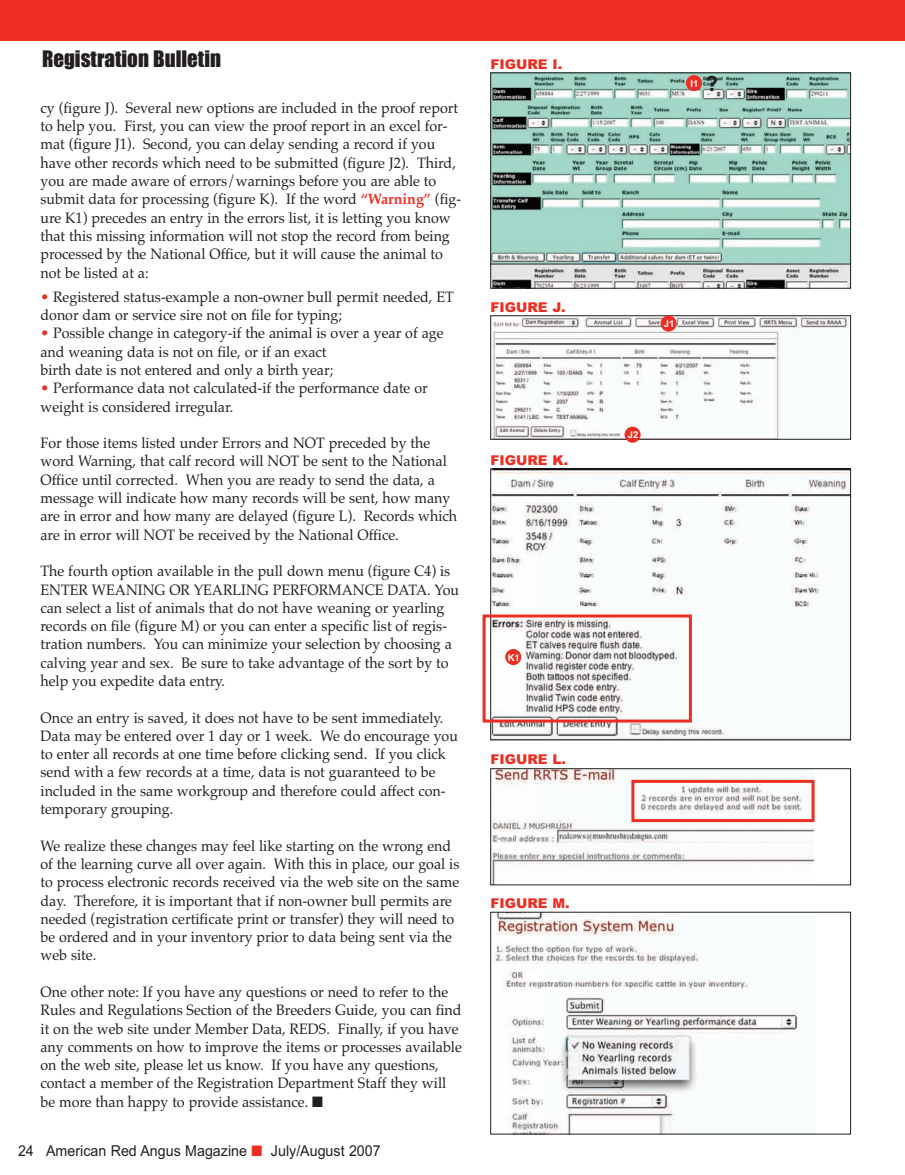
<style>
.page{position:relative;width:905px;height:1175px;background:#fff}
.page>*{position:absolute;margin:0;border:0;box-sizing:border-box;transform-origin:0 0}
.t1{font:21px "Impact";color:#231f20}
.t2{font:15px/18.3px "Palatino";color:#231f20;scale:.95 1}
.t3{font:15px "Arial";color:#231f20;scale:.95 1}
.t4{font:900 13.5px "Arial";color:#ee2e22}
.t5{font:700 9.45px "Arial";color:#fff}
.s1{font-weight:700;color:#ee2e22}
.s2{color:#ee2e22}
.s3{font-family:"Helvetica";font-size:21px;color:#231f20}
</style>
<div class="page">
<img style="left:492px;top:74px;width:356px;height:213px">
<div style="left:490px;top:72px;width:360px;height:217px;border:1px solid #231f20"></div>
<img style="left:492px;top:317px;width:356px;height:120px">
<div style="left:490px;top:315px;width:360px;height:124px;border:1px solid #231f20"></div>
<div style="left:660px;top:315px;width:16px;height:16px;background:#ee2e22;border-radius:50%"></div>
<div style="left:624px;top:427px;width:16px;height:16px;background:#ee2e22;border-radius:50%"></div>
<img style="left:492px;top:470px;width:356px;height:268px">
<div style="left:490px;top:468px;width:360px;height:272px;border:1px solid #231f20"></div>
<img style="left:492px;top:770px;width:321px;height:113px">
<div style="left:490px;top:768px;width:360px;height:117px;border:1px solid #231f20"></div>
<img style="left:493px;top:913px;width:305px;height:219px">
<div style="left:0;top:0;width:904px;height:40px;background:#ee2e22"></div>
<div style="left:482px;top:614px;width:210px;height:108px;border:3px solid #ee2e22"></div>
<div style="left:631px;top:780px;width:183px;height:42px;border:3px solid #ee2e22"></div>
<div style="left:505px;top:649px;width:16px;height:16px;background:#ee2e22;border-radius:50%"></div>
<div style="left:686px;top:75px;width:16px;height:16px;background:#ee2e22;border-radius:50%"></div>
<h1 class="t1" style="left:42px;top:47px;width:180px">Registration Bulletin</h1>
<p class="t2" style="left:40px;top:99px;width:444px">cy (figure J). Several new options are included in the proof report to help you. First, you can view the proof report in an excel for&shy;mat (figure J1). Second, you can delay sending a record if you have other records which need to be submitted (figure J2). Third, you are made aware of errors/warnings before you are able to submit data for processing (figure K). If the word <span class="s1">“Warning”</span> (fig&shy;ure K1) precedes an entry in the errors list, it is letting you know that this missing information will not stop the record from being processed by the National Office, but it will cause the animal to not be listed at a:</p>
<p class="t2" style="left:41px;top:287px;width:436px"><span class="s2">•</span> Registered status-example a non-owner bull permit needed, ET donor dam or service sire not on file for typing;</p>
<p class="t2" style="left:41px;top:324px;width:426px"><span class="s2">•</span> Possible change in category-if the animal is over a year of age and weaning data is not on file, or if an exact<br>birth date is not entered and only a birth year;</p>
<p class="t2" style="left:41px;top:379px;width:409px"><span class="s2">•</span> Performance data not calculated-if the performance date or weight is considered irregular.</p>
<p class="t2" style="left:41px;top:434px;width:440px">For those items listed under Errors and NOT preceded by the word Warning, that calf record will NOT be sent to the National Office until corrected. When you are ready to send the data, a message will indicate how many records will be sent, how many are in error and how many are delayed (figure L). Records which are in error will NOT be received by the National Office.</p>
<p class="t2" style="left:40px;top:562px;width:442px">The fourth option available in the pull down menu (figure C4) is ENTER WEANING OR YEARLING PERFORMANCE DATA. You can select a list of animals that do not have weaning or yearling records on file (figure M) or you can enter a specific list of regis&shy;tration numbers. You can minimize your selection by choosing a calving year and sex. Be sure to take advantage of the sort by to help you expedite data entry.</p>
<p class="t2" style="left:40px;top:708px;width:441px">Once an entry is saved, it does not have to be sent immediately.<br>Data may be entered over 1 day or 1 week. We do encourage you to enter all records at one time before clicking send. If you click send with a few records at a time, data is not guaranteed to be included in the same workgroup and therefore could affect con&shy;temporary grouping.</p>
<p class="t2" style="left:40px;top:836px;width:442px">We realize these changes may feel like starting on the wrong end of the learning curve all over again. With this in place, our goal is to process electronic records received via the web site on the same day. Therefore, it is important that if non-owner bull permits are needed (registration certificate print or transfer) they will need to be ordered and in your inventory prior to data being sent via the web site.</p>
<p class="t2" style="left:40px;top:982px;width:445px">One other note: If you have any questions or need to refer to the Rules and Regulations Section of the Breeders Guide, you can find it on the web site under Member Data, REDS. Finally, if you have any comments on how to improve the items or processes available on the web site, please let us know. If you have any questions, contact a member of the Registration Department Staff they will be more than happy to provide assistance. ■</p>
<p class="t3" style="left:18px;top:1142px;width:383px">24 American Red Angus Magazine <span class="s2">■</span> July/August 2007</p>
<p class="t4" style="left:490px;top:56px;width:73px">FIGURE I.</p>
<p class="t4" style="left:490px;top:299px;width:77px">FIGURE J.</p>
<p class="t4" style="left:490px;top:452px;width:79px">FIGURE K.</p>
<p class="t5" style="left:507px;top:652px;width:14px">K1</p>
<p class="t4" style="left:490px;top:752px;width:77px">FIGURE L.</p>
<p class="t4" style="left:490px;top:895px;width:81px">FIGURE M.</p>
<p class="t5" style="left:690px;top:78px;width:29px">I1 <span class="s3">?</span></p>
<p class="t5" style="left:663px;top:318px;width:12px">J1</p>
<p class="t5" style="left:627px;top:429px;width:12px">J2</p>
</div>
